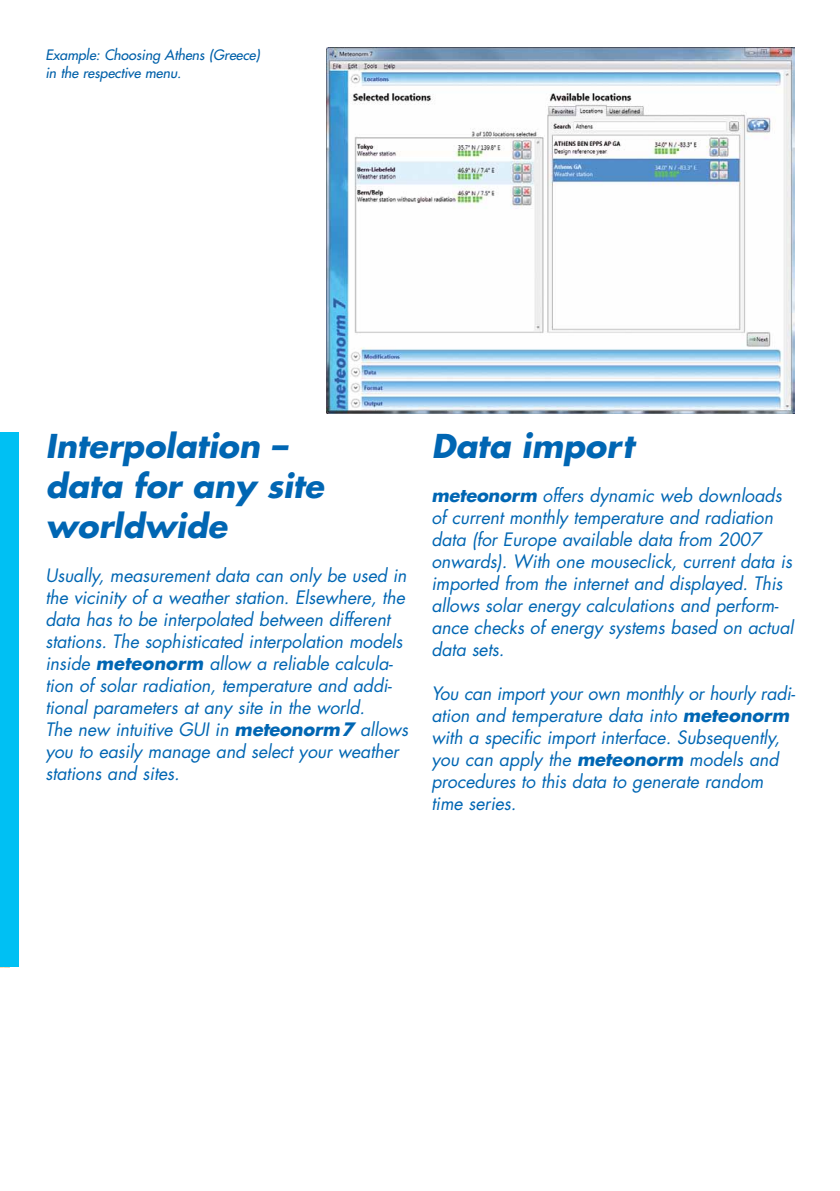
<style>
.page{position:relative;width:840px;height:1191px;background:#fff}
.page>*{position:absolute;margin:0;border:0;box-sizing:border-box;transform-origin:0 0}
.t1{font:italic 700 32px/40px "Futura";color:#0066b3}
.t2{font:italic 18px/22px "Futura";letter-spacing:-.005em;color:#0066b3}
.t3{font:italic 14px/18px "Futura";color:#0060a9}
.s1{font-weight:700}
</style>
<div class="page">
<div style="left:0;top:432px;width:19px;height:535px;background:#00c0f3"></div>
<img style="left:326px;top:47px;width:468px;height:366px">
<p class="t3" style="left:45px;top:46px;width:216px">Example: Choosing Athens (Greece) in the respective menu.</p>
<h1 class="t1" style="left:45px;top:425px;width:280px">Interpolation – data for any site worldwide</h1>
<p class="t2" style="left:45px;top:564px;width:364px">Usually, measurement data can only be used in the vicinity of a weather station. Elsewhere, the data has to be interpolated between different stations. The sophisticated interpolation models inside <span class="s1">meteonorm</span> allow a reliable calcula&shy;tion of solar radiation, temperature and addi&shy;tional parameters at any site in the world.<br>The new intuitive GUI in <span class="s1">meteonorm7</span> allows you to easily manage and select your weather stations and sites.</p>
<h1 class="t1" style="left:431px;top:425px;width:204px">Data import</h1>
<p class="t2" style="left:431px;top:484px;width:363px"><span class="s1">meteonorm</span> offers dynamic web downloads of current monthly temperature and radiation data (for Europe available data from 2007 onwards). With one mouseclick, current data is imported from the internet and displayed. This allows solar energy calculations and perform&shy;ance checks of energy systems based on actual data sets.</p>
<p class="t2" style="left:431px;top:682px;width:364px">You can import your own monthly or hourly radi&shy;ation and temperature data into <span class="s1">meteonorm </span>with a specific import interface. Subsequently, you can apply the <span class="s1">meteonorm</span> models and procedures to this data to generate random time series.</p>
</div>
